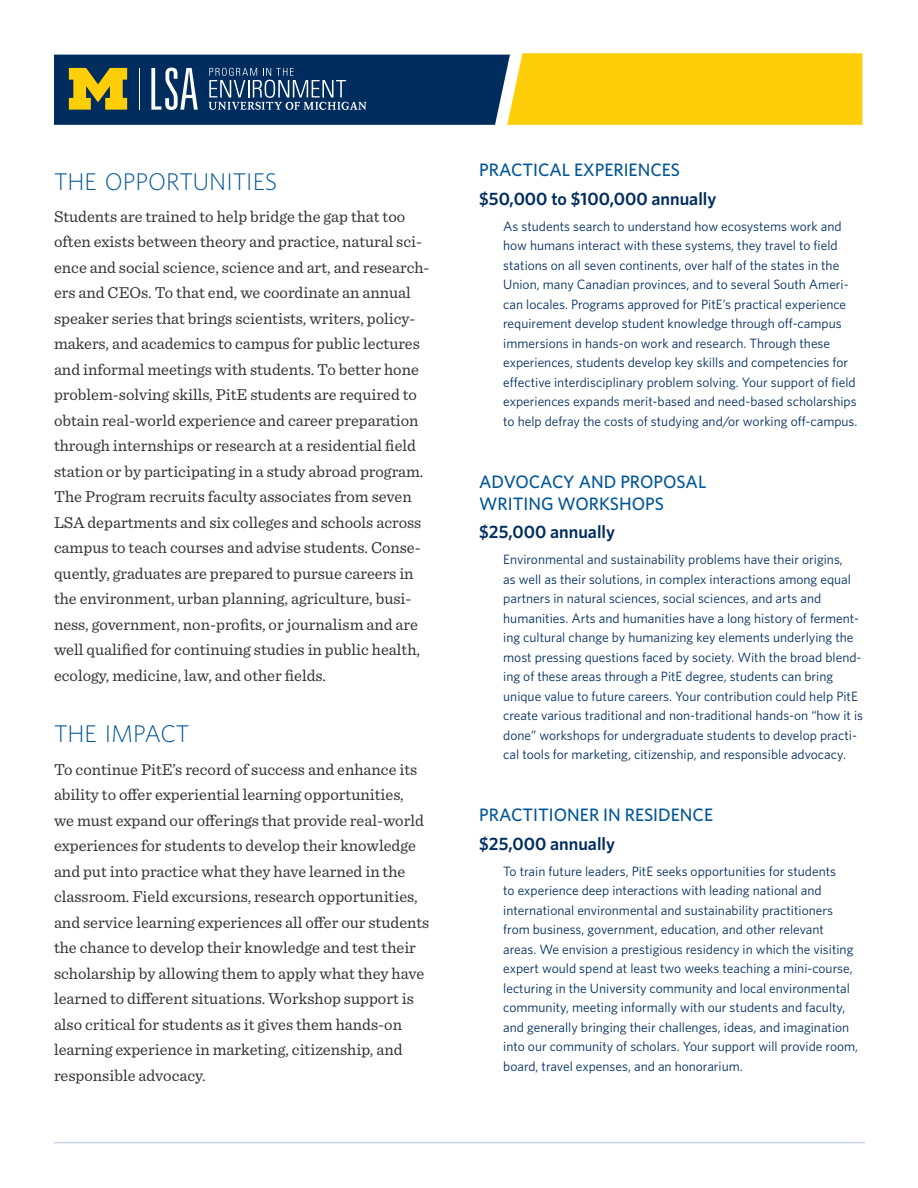
<style>
.page{position:relative;width:918px;height:1188px;background:#fff}
.page>*{position:absolute;margin:0;border:0;box-sizing:border-box;transform-origin:0 0}
.Subheads{font:300 24.15px "Whitney";color:#005597}
.OTHER_Sub{font:500 18px/21.6px "Whitney";color:#005597}
.t1{font:600 18px "Whitney";color:#002d5e}
.TEXT{font:16.5px/25.5px "Sentinel";color:#333}
.INDENT_TEXT{font:13.5px/19.5px "Whitney";color:#002d5e}
</style>
<div class="page">
<hr style="left:54px;top:1142px;width:811px;height:1px;background:#cdd4e4">
<svg style="left:54px;top:53px;width:809px;height:72px;background:#858441"></svg>
<p class="Subheads" style="left:54px;top:165px;width:225px">THE OPPORTUNITIES</p>
<p class="TEXT" style="left:54px;top:203px;width:377px">Students are trained to help bridge the gap that too often exists between theory and practice, natural sci&shy;ence and social science, science and art, and research&shy;ers and CEOs. To that end, we coordinate an annual speaker series that brings scientists, writers, policy&shy;makers, and academics to campus for public lectures and informal meetings with students. To better hone problem-solving skills, PitE students are required to obtain real-world experience and career preparation through internships or research at a residential field station or by participating in a study abroad program.<br>The Program recruits faculty associates from seven LSA departments and six colleges and schools across campus to teach courses and advise students. Conse&shy;quently, graduates are prepared to pursue careers in the environment, urban planning, agriculture, busi&shy;ness, government, non-profits, or journalism and are well qualified for continuing studies in public health, ecology, medicine, law, and other fields.</p>
<p class="Subheads" style="left:54px;top:718px;width:137px">THE IMPACT</p>
<p class="TEXT" style="left:54px;top:755px;width:377px">To continue PitE’s record of success and enhance its ability to offer experiential learning opportunities,<br>we must expand our offerings that provide real-world experiences for students to develop their knowledge and put into practice what they have learned in the classroom. Field excursions, research opportunities, and service learning experiences all offer our students the chance to develop their knowledge and test their scholarship by allowing them to apply what they have learned to different situations. Workshop support is also critical for students as it gives them hands-on learning experience in marketing, citizenship, and responsible advocacy.</p>
<p class="OTHER_Sub" style="left:479px;top:159px;width:202px">PRACTICAL EXPERIENCES</p>
<p class="t1" style="left:479px;top:187px;width:239px">$50,000 to $100,000 annually</p>
<p class="INDENT_TEXT" style="left:503px;top:216px;width:356px">As students search to understand how ecosystems work and how humans interact with these systems, they travel to field stations on all seven continents, over half of the states in the Union, many Canadian provinces, and to several South Ameri&shy;can locales. Programs approved for PitE’s practical experience requirement develop student knowledge through off-campus immersions in hands-on work and research. Through these experiences, students develop key skills and competencies for effective interdisciplinary problem solving. Your support of field experiences expands merit-based and need-based scholarships to help defray the costs of studying and/or working off-campus.</p>
<p class="OTHER_Sub" style="left:479px;top:471px;width:229px">ADVOCACY AND PROPOSAL<br>WRITING WORKSHOPS</p>
<p class="t1" style="left:479px;top:520px;width:137px">$25,000 annually</p>
<p class="INDENT_TEXT" style="left:503px;top:550px;width:361px">Environmental and sustainability problems have their origins,<br>as well as their solutions, in complex interactions among equal partners in natural sciences, social sciences, and arts and humanities. Arts and humanities have a long history of ferment&shy;ing cultural change by humanizing key elements underlying the most pressing questions faced by society. With the broad blend&shy;ing of these areas through a PitE degree, students can bring unique value to future careers. Your contribution could help PitE create various traditional and non-traditional hands-on “how it is done” workshops for undergraduate students to develop practi&shy;cal tools for marketing, citizenship, and responsible advocacy.</p>
<p class="OTHER_Sub" style="left:479px;top:804px;width:235px">PRACTITIONER IN RESIDENCE</p>
<p class="t1" style="left:479px;top:832px;width:137px">$25,000 annually</p>
<p class="INDENT_TEXT" style="left:503px;top:861px;width:356px">To train future leaders, PitE seeks opportunities for students<br>to experience deep interactions with leading national and international environmental and sustainability practitioners from business, government, education, and other relevant areas. We envision a prestigious residency in which the visiting expert would spend at least two weeks teaching a mini-course, lecturing in the University community and local environmental community, meeting informally with our students and faculty, and generally bringing their challenges, ideas, and imagination into our community of scholars. Your support will provide room, board, travel expenses, and an honorarium.</p>
</div>
